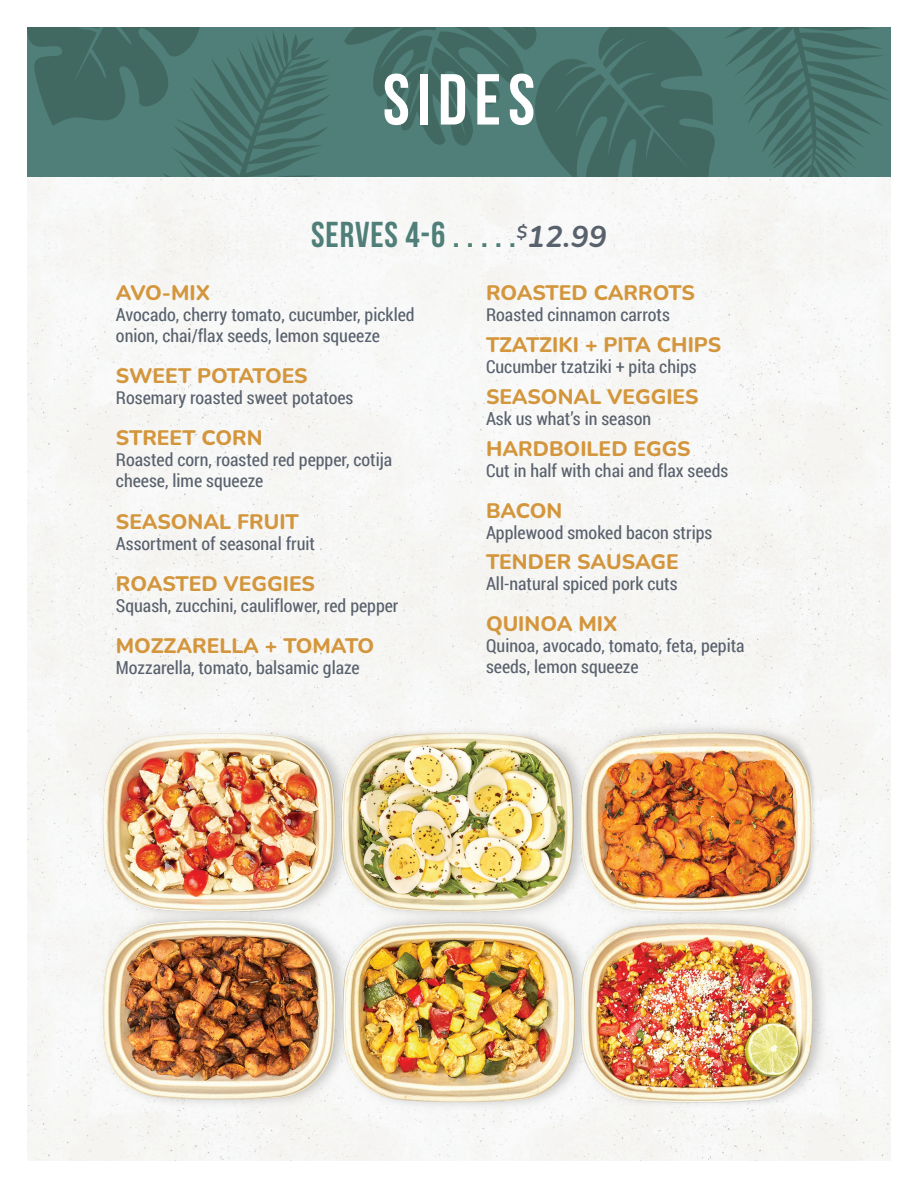
<style>
.page{position:relative;width:918px;height:1188px;background:#fff}
.page>*{position:absolute;margin:0;border:0;box-sizing:border-box;transform-origin:0 0}
.Headline{font:700 72px "Bebas Neue";letter-spacing:.1em;color:#fff}
.Sides_Subhead{font:700 36px "Bebas Neue";letter-spacing:.025em;color:#4f7f78}
.Sides_Menu_Item_Title{font:800 21px "Nunito";color:#d4963c}
.Sides_Menu_Item{font:18px/21px "Roboto Condensed";color:#59616d}
.s1{font-family:"Nunito";font-style:italic;font-size:30px;color:#59616d}
</style>
<div class="page">
<div style="left:27px;top:177px;width:864px;height:984px;background:#f7f7f5"></div>
<svg style="left:27px;top:27px;width:304px;height:150px;background:#49766e"></svg>
<svg style="left:339px;top:27px;width:552px;height:150px;background:#49756d"></svg>
<img style="left:98px;top:721px;width:729px;height:391px">
<p class="Headline" style="left:383px;top:60px;width:154px">SIDES</p>
<p class="Sides_Subhead" style="left:311px;top:214px;width:297px">SERVES 4-6 . . . . .<sup>$</sup><span class="s1">12.99</span></p>
<p class="Sides_Menu_Item_Title" style="left:116px;top:277px;width:96px">AVO-MIX</p>
<p class="Sides_Menu_Item" style="left:116px;top:303px;width:300px">Avocado, cherry tomato, cucumber, pickled onion, chai/flax seeds, lemon squeeze</p>
<p class="Sides_Menu_Item_Title" style="left:116px;top:361px;width:193px">SWEET POTATOES</p>
<p class="Sides_Menu_Item" style="left:116px;top:386px;width:239px">Rosemary roasted sweet potatoes</p>
<p class="Sides_Menu_Item_Title" style="left:116px;top:423px;width:148px">STREET CORN</p>
<p class="Sides_Menu_Item" style="left:116px;top:449px;width:278px">Roasted corn, roasted red pepper, cotija cheese, lime squeeze</p>
<p class="Sides_Menu_Item_Title" style="left:116px;top:506px;width:184px">SEASONAL FRUIT</p>
<p class="Sides_Menu_Item" style="left:116px;top:532px;width:201px">Assortment of seasonal fruit</p>
<p class="Sides_Menu_Item_Title" style="left:116px;top:568px;width:201px">ROASTED VEGGIES</p>
<p class="Sides_Menu_Item" style="left:116px;top:594px;width:284px">Squash, zucchini, cauliflower, red pepper</p>
<p class="Sides_Menu_Item_Title" style="left:116px;top:631px;width:260px">MOZZARELLA + TOMATO</p>
<p class="Sides_Menu_Item" style="left:116px;top:656px;width:245px">Mozzarella, tomato, balsamic glaze</p>
<p class="Sides_Menu_Item_Title" style="left:486px;top:277px;width:210px">ROASTED CARROTS</p>
<p class="Sides_Menu_Item" style="left:486px;top:303px;width:185px">Roasted cinnamon carrots</p>
<p class="Sides_Menu_Item_Title" style="left:486px;top:329px;width:237px">TZATZIKI + PITA CHIPS</p>
<p class="Sides_Menu_Item" style="left:486px;top:355px;width:212px">Cucumber tzatziki + pita chips</p>
<p class="Sides_Menu_Item_Title" style="left:486px;top:381px;width:214px">SEASONAL VEGGIES</p>
<p class="Sides_Menu_Item" style="left:486px;top:407px;width:167px">Ask us what’s in season</p>
<p class="Sides_Menu_Item_Title" style="left:486px;top:433px;width:206px">HARDBOILED EGGS</p>
<p class="Sides_Menu_Item" style="left:486px;top:459px;width:244px">Cut in half with chai and flax seeds</p>
<p class="Sides_Menu_Item_Title" style="left:486px;top:496px;width:78px">BACON</p>
<p class="Sides_Menu_Item" style="left:486px;top:521px;width:228px">Applewood smoked bacon strips</p>
<p class="Sides_Menu_Item_Title" style="left:486px;top:547px;width:194px">TENDER SAUSAGE</p>
<p class="Sides_Menu_Item" style="left:486px;top:573px;width:193px">All-natural spiced pork cuts</p>
<p class="Sides_Menu_Item_Title" style="left:486px;top:609px;width:133px">QUINOA MIX</p>
<p class="Sides_Menu_Item" style="left:486px;top:635px;width:260px">Quinoa, avocado, tomato, feta, pepita seeds, lemon squeeze</p>
</div>
